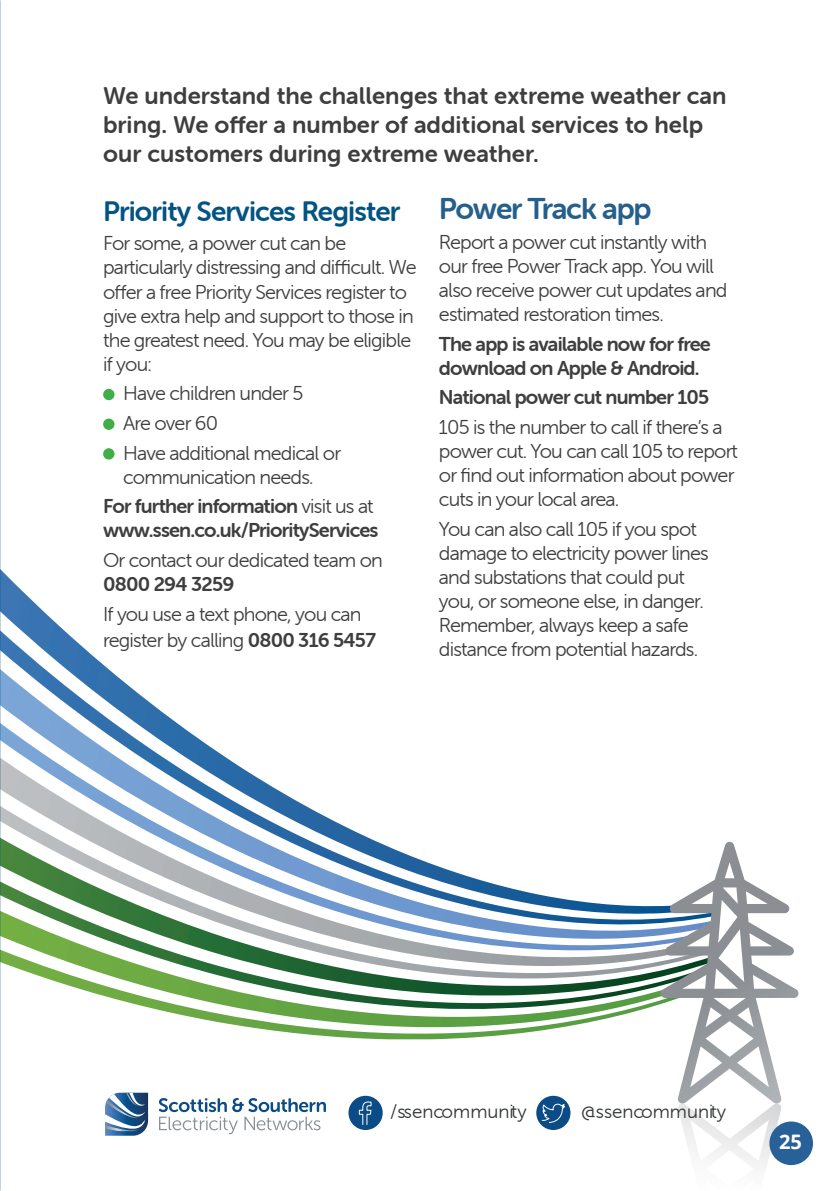
<style>
.page{position:relative;width:840px;height:1191px;background:#fff}
.page>*{position:absolute;margin:0;border:0;box-sizing:border-box;transform-origin:0 0}
.t1{font:30px "Museo Sans Rounded 700";letter-spacing:-.04em;color:#255f8b}
.t2{font:28px "Museo Sans Rounded 700";letter-spacing:-.03em;color:#035483}
.t3{font:24px/28.8px "Museo Sans Rounded 700";color:#3e3e3f}
.t4{font:20px/24px "Museo Sans Rounded 300";letter-spacing:-.04em;color:#3e3e3f}
.t5{font:20px/24px "Museo Sans Rounded 700";letter-spacing:-.04em;color:#3e3e3f}
.t6{font:700 20px "Open Sans";color:#fff}
.t7{font:18.8px "Museo Sans Rounded 300";color:#343737}
.s1{font-family:"Museo Sans Rounded 300"}
.s2{font-family:"Museo Sans Rounded 700"}
</style>
<div class="page">
<svg style="left:286px;top:1032px;width:243px;height:7px"></svg>
<svg style="left:11px;top:966px;width:649px;height:66px"></svg>
<svg style="left:1px;top:570px;width:107px;height:99px"></svg>
<svg style="left:1px;top:941px;width:659px;height:25px"></svg>
<svg style="left:1px;top:669px;width:659px;height:272px"></svg>
<svg style="left:660px;top:841px;width:138px;height:262px"></svg>
<img style="left:678px;top:1103px;width:102px;height:65px">
<img style="left:0;top:0;width:1px;height:1191px">
<div style="left:769px;top:1121px;width:43px;height:44px;background:#276198;border-radius:50%"></div>
<div style="left:103px;top:389px;width:11px;height:11px;background:#40ae49;border-radius:50%"></div>
<div style="left:103px;top:418px;width:11px;height:12px;background:#40ae49;border-radius:50%"></div>
<div style="left:103px;top:448px;width:11px;height:11px;background:#40ae49;border-radius:50%"></div>
<div style="left:536px;top:1095px;width:34px;height:35px;background:#0b4b86;border-radius:50%"></div>
<svg style="left:541px;top:1103px;width:24px;height:20px"></svg>
<div style="left:348px;top:1095px;width:34px;height:35px;background:#0b4b86;border-radius:50%"></div>
<svg style="left:358px;top:1101px;width:13px;height:24px"></svg>
<svg style="left:105px;top:1092px;width:43px;height:43px"></svg>
<svg style="left:158px;top:1098px;width:168px;height:36px"></svg>
<p class="t3" style="left:103px;top:82px;width:624px">We understand the challenges that extreme weather can bring. We offer a number of additional services to help our customers during extreme weather.</p>
<p class="t1" style="left:438px;top:192px;width:214px">Power Track app</p>
<p class="t4" style="left:438px;top:230px;width:290px">Report a power cut instantly with our free Power Track app. You will also receive power cut updates and estimated restoration times.</p>
<p class="t5" style="left:438px;top:332px;width:273px">The app is available now for free download on Apple &amp; Android.</p>
<p class="t5" style="left:438px;top:385px;width:272px">National power cut number 105</p>
<p class="t4" style="left:438px;top:415px;width:300px">105 is the number to call if there’s a power cut. You can call 105 to report or find out information about power cuts in your local area.</p>
<p class="t4" style="left:438px;top:517px;width:271px">You can also call 105 if you spot damage to electricity power lines and substations that could put you, or someone else, in danger.<br>Remember, always keep a safe distance from potential hazards.</p>
<p class="t2" style="left:103px;top:195px;width:298px">Priority Services Register</p>
<p class="t4" style="left:103px;top:232px;width:315px">For some, a power cut can be particularly distressing and difficult. We offer a free Priority Services register to give extra help and support to those in the greatest need. You may be eligible if you:</p>
<p class="t4" style="left:123px;top:381px;width:181px">Have children under 5</p>
<p class="t4" style="left:123px;top:411px;width:96px">Are over 60</p>
<p class="t4" style="left:123px;top:441px;width:219px">Have additional medical or communication needs.</p>
<p class="t5" style="left:103px;top:494px;width:277px">For further information <span class="s1">visit us at </span>www.ssen.co.uk/PriorityServices</p>
<p class="t4" style="left:103px;top:548px;width:281px">Or contact our dedicated team on<br><span class="s2">0800 294 3259</span></p>
<p class="t4" style="left:103px;top:601px;width:274px;line-height:26.4px">If you use a text phone, you can register by calling <span class="s2">0800 316 5457</span></p>
<p class="t7" style="left:390px;top:1101px;width:138px">/ssencommunity</p>
<p class="t7" style="left:581px;top:1101px;width:146px">@ssencommunity</p>
<p class="t6" style="left:778px;top:1127px;width:24px">25</p>
</div>
